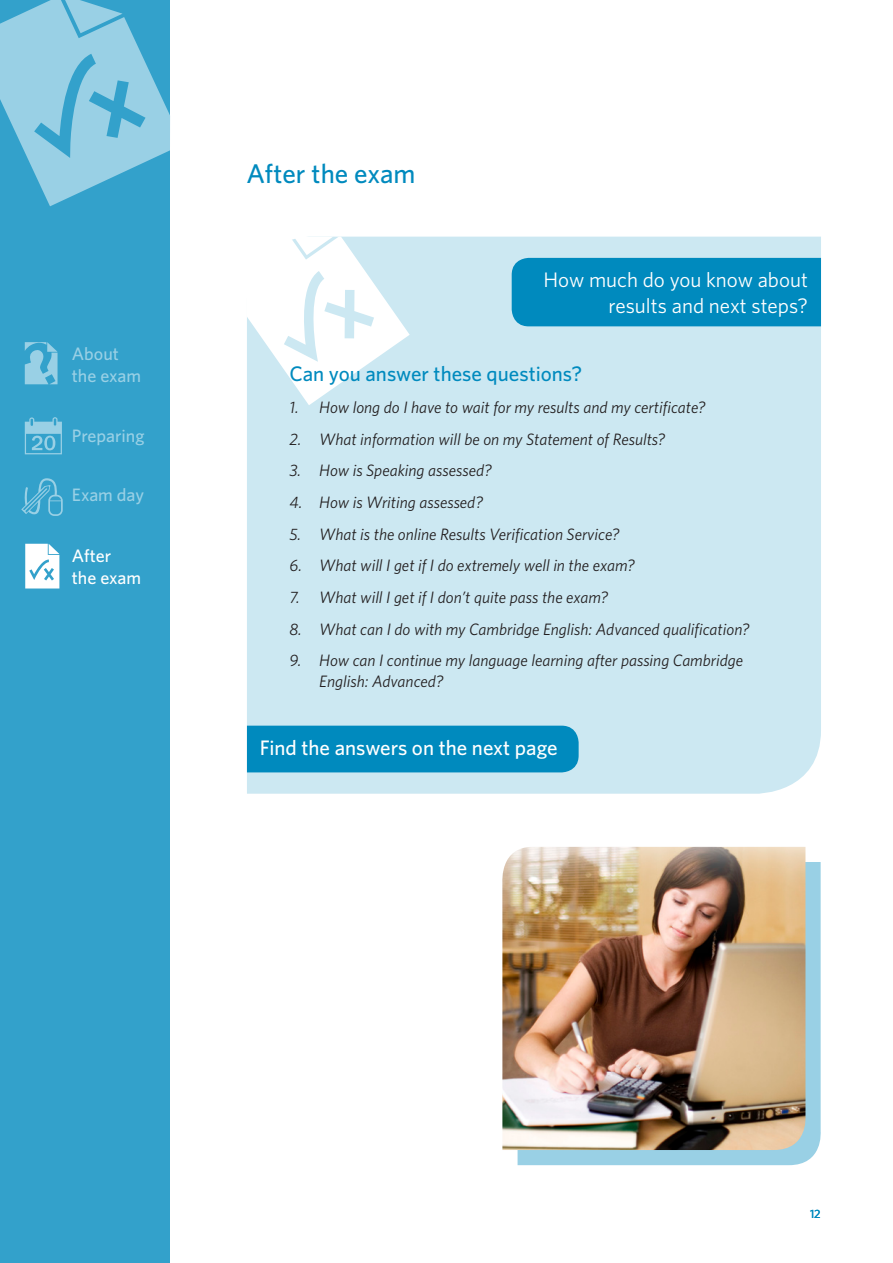
<style>
.page{position:relative;width:893px;height:1263px;background:#fff}
.page>*{position:absolute;margin:0;border:0;box-sizing:border-box;transform-origin:0 0}
.Page_Header_IFC{font:500 27px "Whitney";color:#008abe}
.Quiz_Headline_IFC{font:21px/25.5px "Whitney";color:#fff;text-align:right}
.Sub_Header_IFC{font:500 21px "Whitney";color:#008abe}
.t1{font:500 21px "Whitney";color:#fff}
.t2{font:500 18px/21.6px "Whitney";color:#99d0e5}
.t3{font:500 18px/21.6px "Whitney";color:#fff}
.t4{font:italic 16.5px/21px "Whitney";color:#231f20}
.t5{font:500 12px "Whitney";color:#008abe}
</style>
<div class="page">
<div style="left:0;top:0;width:170px;height:1263px;background:#33a1cb"></div>
<svg style="left:0;top:0;width:170px;height:206px"></svg>
<svg style="left:25px;top:544px;width:34px;height:44px"></svg>
<svg style="left:21px;top:478px;width:42px;height:38px"></svg>
<svg style="left:25px;top:417px;width:37px;height:37px"></svg>
<svg style="left:25px;top:342px;width:33px;height:42px"></svg>
<div style="left:247px;top:237px;width:574px;height:557px;background:#cce8f2"></div>
<svg style="left:247px;top:237px;width:163px;height:168px"></svg>
<div style="left:512px;top:258px;width:309px;height:68px;background:#008abe"></div>
<div style="left:247px;top:726px;width:332px;height:46px;background:#008abe"></div>
<div style="left:517px;top:862px;width:304px;height:303px;background:#99d0e5"></div>
<img style="left:502px;top:847px;width:305px;height:303px">
<p class="t2" style="left:72px;top:343px;width:71px">About the exam</p>
<p class="t2" style="left:72px;top:425px;width:74px">Preparing</p>
<p class="t2" style="left:72px;top:484px;width:74px">Exam day</p>
<p class="t3" style="left:72px;top:545px;width:71px">After<br>the exam</p>
<p class="Page_Header_IFC" style="left:247px;top:156px;width:170px">After the exam</p>
<p class="Quiz_Headline_IFC" style="left:543px;top:267px;width:266px">How much do you know about results and next steps?</p>
<p class="Sub_Header_IFC" style="left:289px;top:360px;width:294px">Can you answer these questions?</p>
<p class="t4" style="left:289px;top:396px;width:417px">1. How long do I have to wait for my results and my certificate?</p>
<p class="t4" style="left:289px;top:428px;width:377px">2. What information will be on my Statement of Results?</p>
<p class="t4" style="left:289px;top:460px;width:204px">3. How is Speaking assessed?</p>
<p class="t4" style="left:289px;top:491px;width:195px">4. How is Writing assessed?</p>
<p class="t4" style="left:289px;top:523px;width:331px">5. What is the online Results Verification Service?</p>
<p class="t4" style="left:289px;top:555px;width:347px">6. What will I get if I do extremely well in the exam?</p>
<p class="t4" style="left:289px;top:586px;width:320px">7. What will I get if I don’t quite pass the exam?</p>
<p class="t4" style="left:289px;top:618px;width:461px">8. What can I do with my Cambridge English: Advanced qualification?</p>
<p class="t4" style="left:319px;top:649px;width:425px;text-indent:-30px">9. How can I continue my language learning after passing Cambridge<br>English: Advanced?</p>
<p class="t1" style="left:260px;top:734px;width:299px">Find the answers on the next page</p>
<p class="t5" style="left:810px;top:1205px;width:12px">12</p>
</div>
